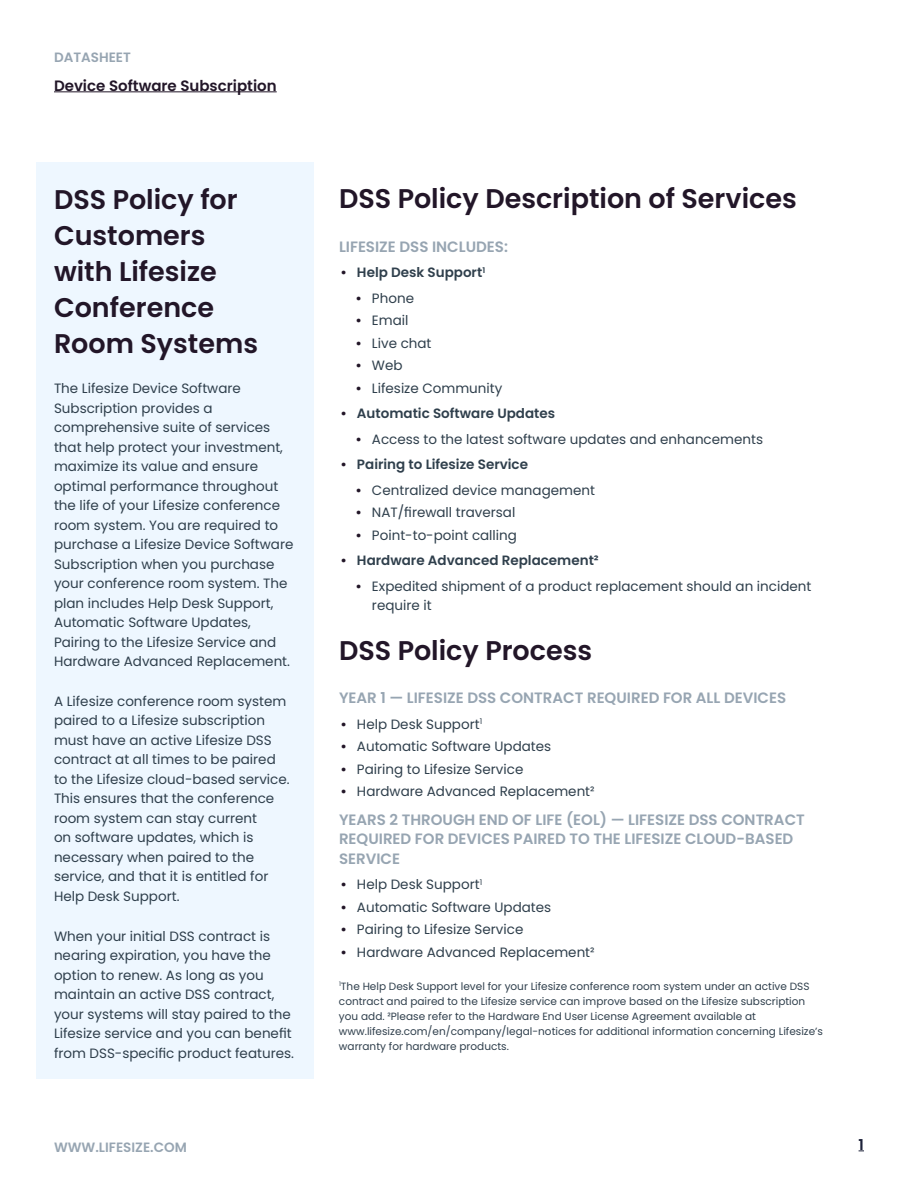
<style>
.page{position:relative;width:918px;height:1188px;background:#fff}
.page>*{position:absolute;margin:0;border:0;box-sizing:border-box;transform-origin:0 0}
.t1{font:600 27px/36px "Poppins";color:#221628}
.t2{font:600 15px/19.5px "Poppins";color:#97a5b2}
.t3{font:600 15px "Poppins";color:#221628}
.t4{font:600 15px "Poppins";color:#1c2139}
.t5{font:13.5px/19.5px "Poppins";color:#2f3f4c}
.t6{font:600 13.5px "Poppins";color:#2f3f4c}
.t7{font:600 13.5px "Poppins";color:#97a5b2}
.t8{font:10.5px/15px "Poppins";color:#2f3f4c}
.s1{color:#221628}
.s2{font-weight:600;color:#221628}
</style>
<div class="page">
<hr style="left:54px;top:91px;width:223px;height:1px;background:#221628">
<div style="left:37px;top:163px;width:277px;height:916px;background:#eef7ff"></div>
<p class="t7" style="left:54px;top:50px;width:78px">DATASHEET</p>
<p class="t3" style="left:54px;top:77px;width:224px">Device Software Subscription</p>
<h1 class="t1" style="left:54px;top:181px;width:206px">DSS Policy for<br>Customers with Lifesize<br>Conference<br>Room Systems</h1>
<p class="t5" style="left:54px;top:379px;width:241px">The Lifesize Device Software<br>Subscription provides a comprehensive suite of services that help protect your investment, maximize its value and ensure optimal performance throughout the life of your Lifesize conference room system. You are required to purchase a Lifesize Device Software<br>Subscription when you purchase your conference room system. The plan includes Help Desk Support,<br>Automatic Software Updates,<br>Pairing to the Lifesize Service and<br>Hardware Advanced Replacement.</p>
<p class="t5" style="left:54px;top:691px;width:237px">A Lifesize conference room system paired to a Lifesize subscription must have an active Lifesize DSS contract at all times to be paired to the Lifesize cloud-based service.<br>This ensures that the conference room system can stay current<br>on software updates, which is necessary when paired to the service, and that it is entitled for<br>Help Desk Support.</p>
<p class="t5" style="left:54px;top:926px;width:242px">When your initial DSS contract is nearing expiration, you have the option to renew. As long as you maintain an active DSS contract, your systems will stay paired to the Lifesize service and you can benefit from DSS-specific product features.</p>
<h1 class="t1" style="left:339px;top:181px;width:459px">DSS Policy Description of Services</h1>
<p class="t2" style="left:339px;top:237px;width:170px">LIFESIZE DSS INCLUDES:</p>
<p class="t6" style="left:340px;top:265px;width:146px"><span class="s1">•</span> Help Desk Support<sup>1</sup></p>
<p class="t5" style="left:356px;top:288px;width:60px"><span class="s2">•</span> Phone</p>
<p class="t5" style="left:356px;top:311px;width:55px"><span class="s2">•</span> Email</p>
<p class="t5" style="left:356px;top:333px;width:78px"><span class="s2">•</span> Live chat</p>
<p class="t5" style="left:356px;top:356px;width:49px"><span class="s2">•</span> Web</p>
<p class="t5" style="left:356px;top:378px;width:148px"><span class="s2">•</span> Lifesize Community</p>
<p class="t6" style="left:341px;top:406px;width:216px"><span class="s1">•</span> Automatic Software Updates</p>
<p class="t5" style="left:356px;top:429px;width:409px"><span class="s2">•</span> Access to the latest software updates and enhancements</p>
<p class="t6" style="left:341px;top:457px;width:189px"><span class="s1">•</span> Pairing to Lifesize Service</p>
<p class="t5" style="left:356px;top:480px;width:241px"><span class="s2">•</span> Centralized device management</p>
<p class="t5" style="left:356px;top:503px;width:161px"><span class="s2">•</span> NAT/firewall traversal</p>
<p class="t5" style="left:356px;top:525px;width:163px"><span class="s2">•</span> Point-to-point calling</p>
<p class="t6" style="left:341px;top:553px;width:260px"><span class="s1">•</span> Hardware Advanced Replacement²</p>
<p class="t5" style="left:372px;top:576px;width:441px;text-indent:-16px"><span class="s2">•</span> Expedited shipment of a product replacement should an incident require it</p>
<h1 class="t1" style="left:339px;top:633px;width:255px">DSS Policy Process</h1>
<p class="t2" style="left:339px;top:688px;width:449px">YEAR 1 — LIFESIZE DSS CONTRACT REQUIRED FOR ALL DEVICES</p>
<p class="t5" style="left:340px;top:714px;width:143px"><span class="s2">•</span> Help Desk Support<sup>1</sup></p>
<p class="t5" style="left:340px;top:737px;width:212px"><span class="s2">•</span> Automatic Software Updates</p>
<p class="t5" style="left:340px;top:759px;width:184px"><span class="s2">•</span> Pairing to Lifesize Service</p>
<p class="t5" style="left:340px;top:782px;width:256px"><span class="s2">•</span> Hardware Advanced Replacement²</p>
<p class="t2" style="left:339px;top:810px;width:467px">YEARS 2 THROUGH END OF LIFE (EOL) — LIFESIZE DSS CONTRACT<br>REQUIRED FOR DEVICES PAIRED TO THE LIFESIZE CLOUD-BASED<br>SERVICE</p>
<p class="t5" style="left:340px;top:875px;width:143px"><span class="s2">•</span> Help Desk Support<sup>1</sup></p>
<p class="t5" style="left:340px;top:897px;width:212px"><span class="s2">•</span> Automatic Software Updates</p>
<p class="t5" style="left:340px;top:920px;width:184px"><span class="s2">•</span> Pairing to Lifesize Service</p>
<p class="t5" style="left:340px;top:942px;width:256px"><span class="s2">•</span> Hardware Advanced Replacement²</p>
<p class="t8" style="left:339px;top:979px;width:486px"><sup>1</sup>The Help Desk Support level for your Lifesize conference room system under an active DSS contract and paired to the Lifesize service can improve based on the Lifesize subscription you add. ²Please refer to the Hardware End User License Agreement available at www.lifesize.com/en/company/legal-notices for additional information concerning Lifesize’s warranty for hardware products.</p>
<p class="t7" style="left:54px;top:1139px;width:134px">WWW.LIFESIZE.COM</p>
<p class="t4" style="left:859px;top:1136px;width:7px">1</p>
</div>
